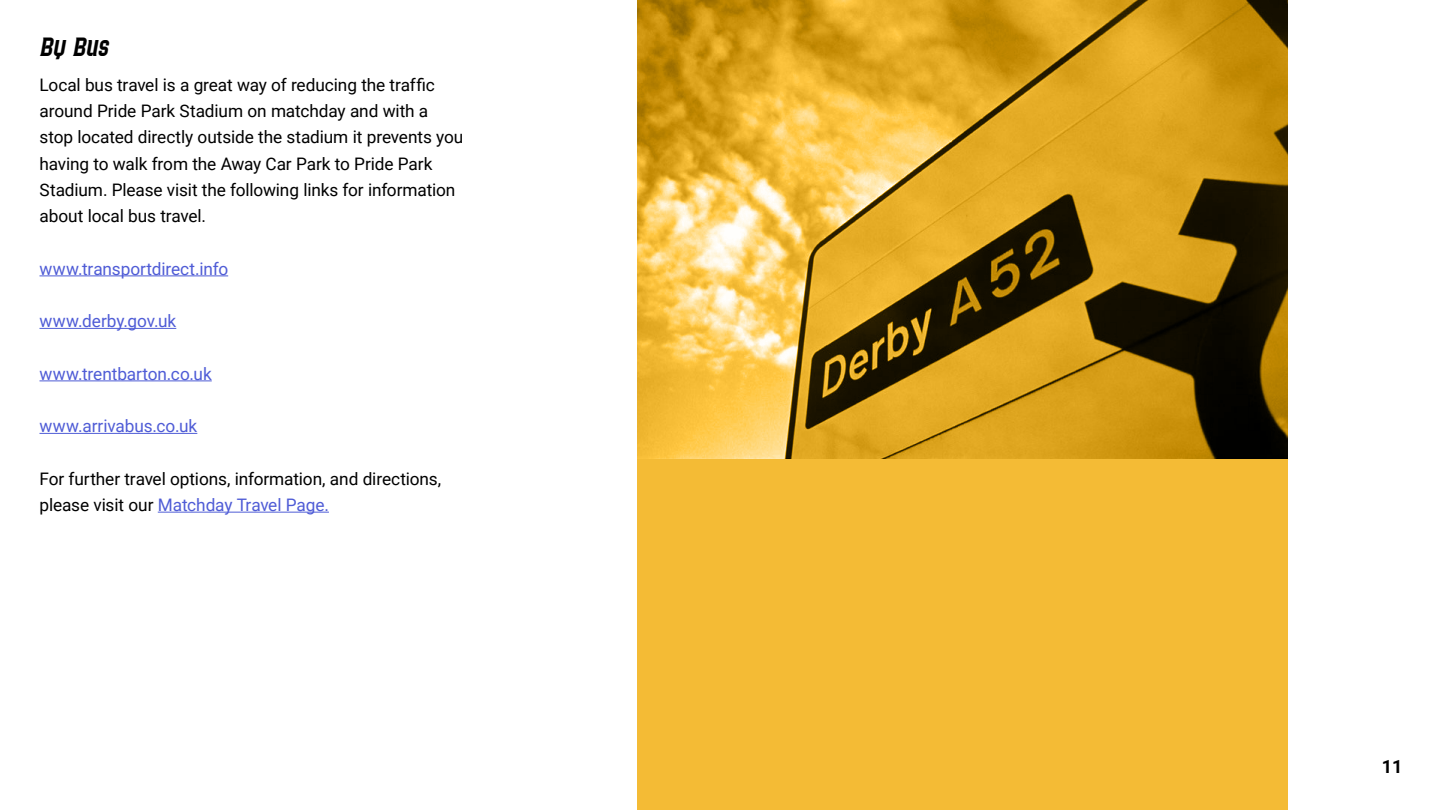
<style>
.page{position:relative;width:1440px;height:810px;background:#fff}
.page>*{position:absolute;margin:0;border:0;box-sizing:border-box;transform-origin:0 0}
.t1{font:26.25px "BBGDCFC Standard";color:#000}
.t2{font:700 18.15px "Roboto";color:#000}
.t3{font:17.25px/26.2px "Roboto";letter-spacing:-.005em;color:#000}
.t4{font:17.25px "Roboto";letter-spacing:-.005em;color:#4f5cd6}
.s1{color:#4f5cd6}
</style>
<div class="page">
<hr style="left:40px;top:275px;width:188px;height:1px;background:#4f5cd6">
<hr style="left:40px;top:328px;width:136px;height:1px;background:#4f5cd6">
<hr style="left:40px;top:380px;width:172px;height:1px;background:#4f5cd6">
<hr style="left:40px;top:433px;width:157px;height:1px;background:#4f5cd6">
<hr style="left:158px;top:512px;width:171px;height:1px;background:#4f5cd6">
<svg style="left:637px;top:0;width:651px;height:810px;background:#d5a32c"></svg>
<h1 class="t1" style="left:40px;top:30px;width:72px">By Bus</h1>
<p class="t3" style="left:40px;top:71px;width:425px">Local bus travel is a great way of reducing the traffic around Pride Park Stadium on matchday and with a stop located directly outside the stadium it prevents you having to walk from the Away Car Park to Pride Park Stadium. Please visit the following links for information about local bus travel.</p>
<p class="t4" style="left:40px;top:256px;width:190px">www.transportdirect.info</p>
<p class="t4" style="left:40px;top:309px;width:138px">www.derby.gov.uk</p>
<p class="t4" style="left:40px;top:361px;width:174px">www.trentbarton.co.uk</p>
<p class="t4" style="left:40px;top:414px;width:159px">www.arrivabus.co.uk</p>
<p class="t3" style="left:40px;top:465px;width:403px">For further travel options, information, and directions, please visit our <span class="s1">Matchday Travel Page.</span></p>
<p class="t2" style="left:1382px;top:753px;width:22px">11</p>
</div>
